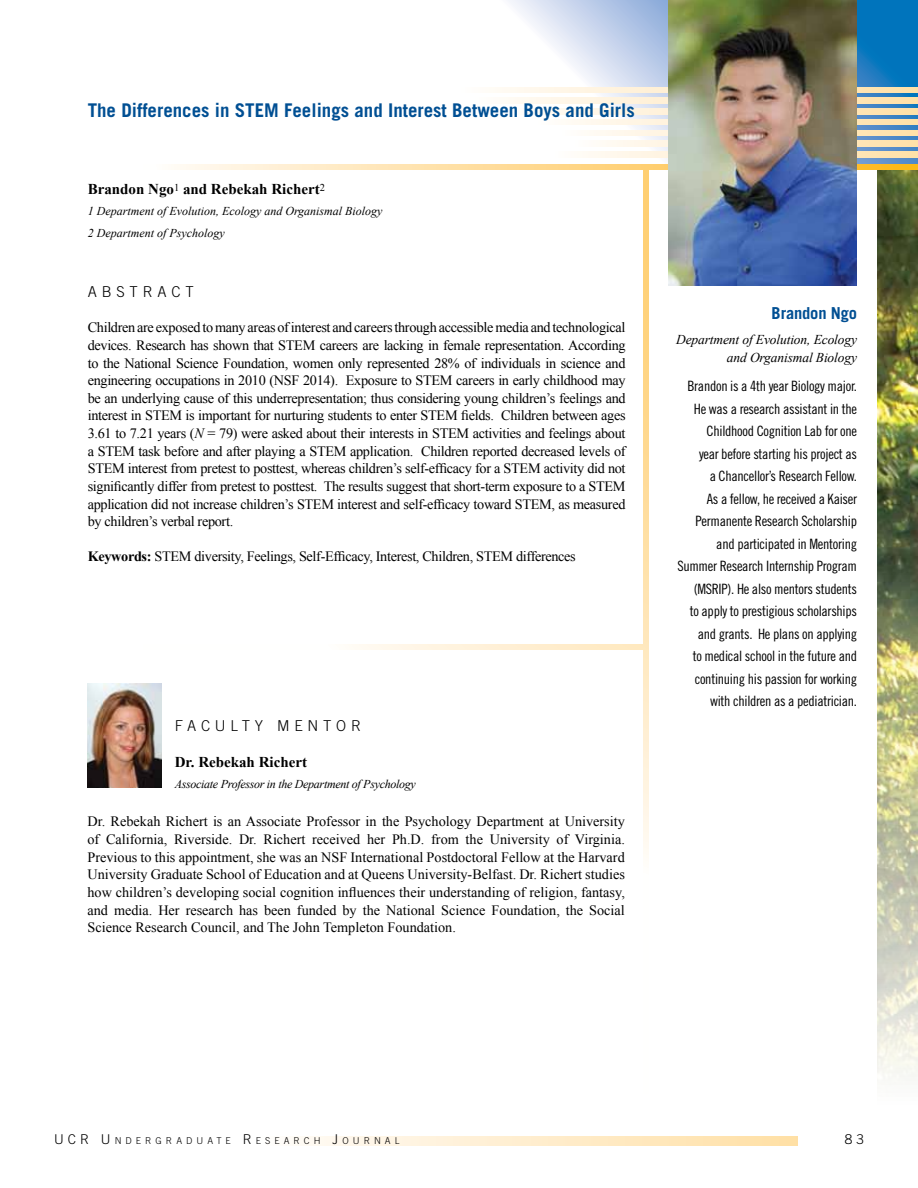
<style>
.page{position:relative;width:918px;height:1188px;background:#fff}
.page>*{position:absolute;margin:0;border:0;box-sizing:border-box;transform-origin:0 0}
.t1{font:700 18.9px "Trade Gothic LT Std";color:#004f93}
.t2{font:700 16.5px "Trade Gothic LT Std";letter-spacing:-.01em;color:#004f93}
.t3{font:700 15px "Times New Roman";color:#000}
.t4{font:300 15px "Trade Gothic LT Std";letter-spacing:.32em;color:#000}
.t5{font:14.25px/17.7px "Times New Roman";color:#000;text-align:justify}
.t6{font:14.25px/22.5px "Trade Gothic LT Std Cn 18";letter-spacing:-.02em;color:#000;text-align:right}
.t7{font:14.25px "Times New Roman";letter-spacing:-.025em;color:#000}
.t8{font:italic 13.5px/18px "Times New Roman";letter-spacing:-.01em;color:#000;text-align:right}
.t9{font:300 13.5px "Trade Gothic LT Std";color:#000}
.t10{font:italic 12px/21.1px "Times New Roman";color:#000}
.t11{font:italic 12px "Times New Roman";letter-spacing:-.025em;color:#000}
.t12{font:300 9.45px "Trade Gothic LT Std";letter-spacing:.43em;color:#000}
.s1{font-style:italic}
.s2{font-weight:700}
.s3{font-size:13.5px}
</style>
<div class="page">
<img style="left:878px;top:170px;width:40px;height:911px">
<svg style="left:495px;top:0;width:423px;height:165px"></svg>
<svg style="left:495px;top:87px;width:423px;height:6px"></svg>
<svg style="left:495px;top:98px;width:423px;height:5px"></svg>
<svg style="left:509px;top:109px;width:409px;height:5px"></svg>
<svg style="left:536px;top:119px;width:382px;height:6px"></svg>
<svg style="left:561px;top:130px;width:357px;height:6px"></svg>
<svg style="left:573px;top:141px;width:345px;height:5px"></svg>
<svg style="left:553px;top:152px;width:365px;height:5px"></svg>
<svg style="left:352px;top:645px;width:292px;height:5px"></svg>
<svg style="left:174px;top:165px;width:744px;height:5px;background:#fede9e"></svg>
<svg style="left:644px;top:168px;width:5px;height:687px;background:#ffdfa4"></svg>
<svg style="left:301px;top:1137px;width:497px;height:9px;background:#ffeccb"></svg>
<img style="left:88px;top:684px;width:73px;height:103px">
<img style="left:669px;top:0;width:188px;height:285px">
<h1 class="t1" style="left:88px;top:99px;width:549px">The Differences in STEM Feelings and Interest Between Boys and Girls</h1>
<p class="t3" style="left:88px;top:179px;width:239px">Brandon Ngo<sup>1</sup> and Rebekah Richert<sup>2</sup></p>
<p class="t10" style="left:88px;top:201px;width:296px">1 Department of Evolution, Ecology and Organismal Biology<br>2 Department of Psychology</p>
<p class="t4" style="left:88px;top:283px;width:108px">ABSTRACT</p>
<p class="t5" style="left:88px;top:318px;width:539px">Children are exposed to many areas of interest and careers through accessible media and technological devices. Research has shown that STEM careers are lacking in female representation. According to the National Science Foundation, women only represented 28% of individuals in science and engineering occupations in 2010 (NSF 2014). Exposure to STEM careers in early childhood may be an underlying cause of this underrepresentation; thus considering young children’s feelings and interest in STEM is important for nurturing students to enter STEM fields. Children between ages 3.61 to 7.21 years (<span class="s1">N</span> = 79) were asked about their interests in STEM activities and feelings about a STEM task before and after playing a STEM application. Children reported decreased levels of STEM interest from pretest to posttest, whereas children’s self-efficacy for a STEM activity did not significantly differ from pretest to posttest. The results suggest that short-term exposure to a STEM application did not increase children’s STEM interest and self-efficacy toward STEM, as measured by children’s verbal report.</p>
<p class="t7" style="left:88px;top:547px;width:490px"><span class="s2">Keywords:</span> STEM diversity, Feelings, Self-Efficacy, Interest, Children, STEM differences</p>
<p class="t4" style="left:175px;top:717px;width:188px">FACULTY MENTOR</p>
<p class="t3" style="left:175px;top:751px;width:134px">Dr. Rebekah Richert</p>
<p class="t11" style="left:175px;top:775px;width:243px">Associate Professor in the Department of Psychology</p>
<p class="t5" style="left:87px;top:813px;width:539px;text-align:left">Dr. Rebekah Richert is an Associate Professor in the Psychology Department at University of California, Riverside. Dr. Richert received her Ph.D. from the University of Virginia.<br>Previous to this appointment, she was an NSF International Postdoctoral Fellow at the Harvard University Graduate School of Education and at Queens University-Belfast. Dr. Richert studies how children’s developing social cognition influences their understanding of religion, fantasy, and media. Her research has been funded by the National Science Foundation, the Social Science Research Council, and The John Templeton Foundation.</p>
<p class="t2" style="left:772px;top:303px;width:87px">Brandon Ngo</p>
<p class="t8" style="left:676px;top:330px;width:183px">Department of Evolution, Ecology and Organismal Biology</p>
<p class="t6" style="left:677px;top:375px;width:181px">Brandon is a 4th year Biology major.<br>He was a research assistant in the Childhood Cognition Lab for one<br>year before starting his project as<br>a Chancellor’s Research Fellow.<br>As a fellow, he received a Kaiser Permanente Research Scholarship and participated in Mentoring Summer Research Internship Program (MSRIP). He also mentors students<br>to apply to prestigious scholarships and grants. He plans on applying<br>to medical school in the future and continuing his passion for working with children as a pediatrician.</p>
<p class="t12" style="left:54px;top:1135px;width:248px"><span class="s3">UCR U</span>NDER GR ADU ATE <span class="s3">R</span>ESEARC</p>
<p class="t12" style="left:314px;top:1135px;width:48px">H <span class="s3">J</span>OUR</p>
<p class="t12" style="left:374px;top:1135px;width:27px">NAL</p>
<p class="t9" style="left:845px;top:1131px;width:21px">8 3</p>
</div>
